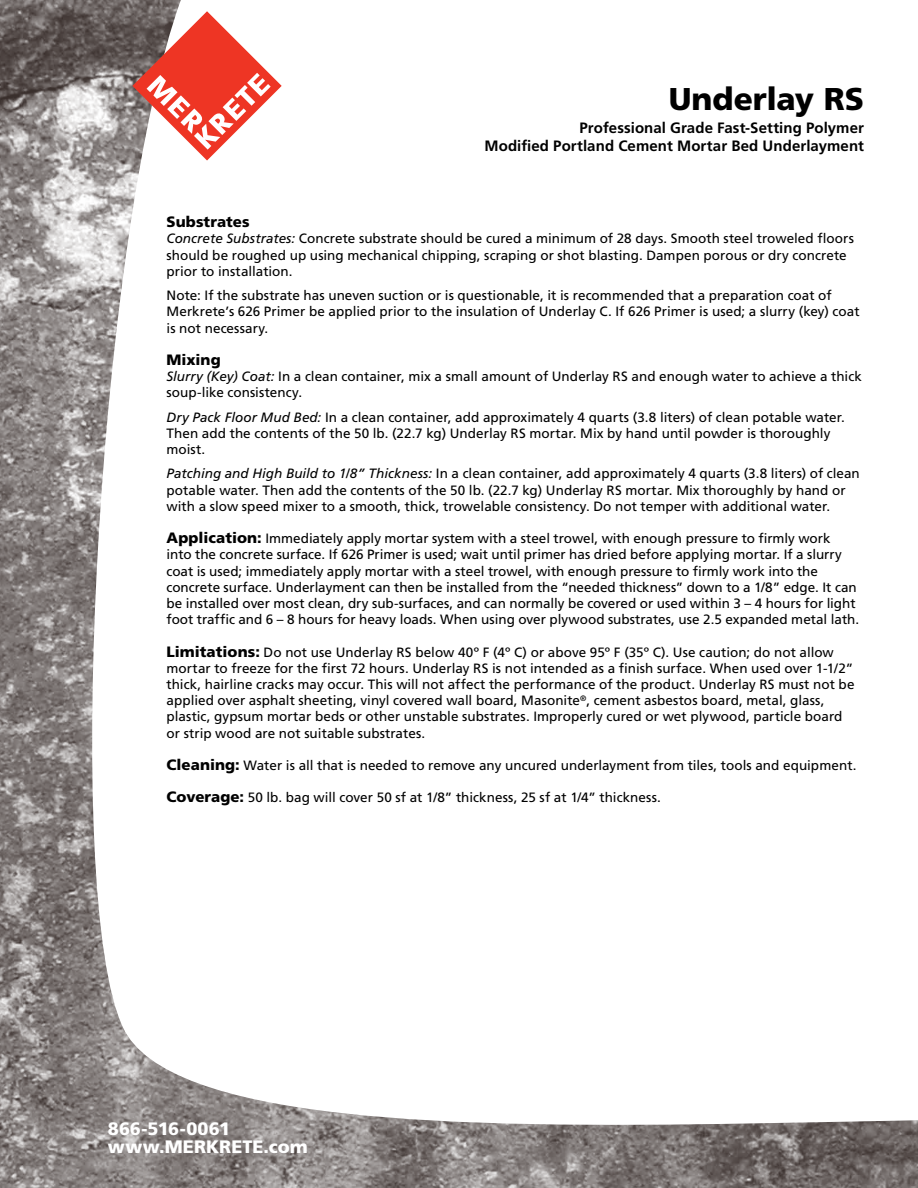
<style>
.page{position:relative;width:918px;height:1188px;background:#fff}
.page>*{position:absolute;margin:0;border:0;box-sizing:border-box;transform-origin:0 0}
.t1{font:900 31.5px "Frutiger LT Std";color:#000}
.t2{font:900 18px/18px "Frutiger LT Std";color:#fff}
.t3{font:700 15px/18px "Frutiger LT Std";letter-spacing:.005em;color:#000;text-align:right}
.t4{font:900 15px "Frutiger LT Std";letter-spacing:.005em;color:#000}
.t5{font:13.5px/16.2px "Frutiger LT Std";color:#000}
.s1{font-style:italic}
.s2{font-weight:900;font-size:15px}
</style>
<div class="page">
<img style="left:0;top:0;width:918px;height:1188px">
<svg style="left:132px;top:11px;width:150px;height:150px"></svg>
<h1 class="t1" style="left:669px;top:80px;width:197px">Underlay RS</h1>
<p class="t3" style="left:484px;top:118px;width:381px">Professional Grade Fast-Setting Polymer<br>Modified Portland Cement Mortar Bed Underlayment</p>
<p class="t4" style="left:167px;top:213px;width:85px">Substrates</p>
<p class="t5" style="left:167px;top:231px;width:689px"><span class="s1">Concrete Substrates:</span> Concrete substrate should be cured a minimum of 28 days. Smooth steel troweled floors should be roughed up using mechanical chipping, scraping or shot blasting. Dampen porous or dry concrete prior to installation.</p>
<p class="t5" style="left:167px;top:287px;width:695px">Note: If the substrate has uneven suction or is questionable, it is recommended that a preparation coat of<br>Merkrete’s 626 Primer be applied prior to the insulation of Underlay C. If 626 Primer is used; a slurry (key) coat is not necessary.</p>
<p class="t4" style="left:167px;top:351px;width:56px">Mixing</p>
<p class="t5" style="left:167px;top:368px;width:697px"><span class="s1">Slurry (Key) Coat:</span> In a clean container, mix a small amount of Underlay RS and enough water to achieve a thick soup-like consistency.</p>
<p class="t5" style="left:167px;top:409px;width:680px"><span class="s1">Dry Pack Floor Mud Bed:</span> In a clean container, add approximately 4 quarts (3.8 liters) of clean potable water.<br>Then add the contents of the 50 lb. (22.7 kg) Underlay RS mortar. Mix by hand until powder is thoroughly moist.</p>
<p class="t5" style="left:167px;top:466px;width:695px"><span class="s1">Patching and High Build to 1/8” Thickness:</span> In a clean container, add approximately 4 quarts (3.8 liters) of clean potable water. Then add the contents of the 50 lb. (22.7 kg) Underlay RS mortar. Mix thoroughly by hand or with a slow speed mixer to a smooth, thick, trowelable consistency. Do not temper with additional water.</p>
<p class="t5" style="left:167px;top:530px;width:694px"><span class="s2">Application:</span> Immediately apply mortar system with a steel trowel, with enough pressure to firmly work<br>into the concrete surface. If 626 Primer is used; wait until primer has dried before applying mortar. If a slurry coat is used; immediately apply mortar with a steel trowel, with enough pressure to firmly work into the concrete surface. Underlayment can then be installed from the “needed thickness” down to a 1/8” edge. It can be installed over most clean, dry sub-surfaces, and can normally be covered or used within 3 – 4 hours for light foot traffic and 6 – 8 hours for heavy loads. When using over plywood substrates, use 2.5 expanded metal lath.</p>
<p class="t5" style="left:167px;top:644px;width:690px"><span class="s2">Limitations:</span> Do not use Underlay RS below 40º F (4º C) or above 95º F (35º C). Use caution; do not allow mortar to freeze for the first 72 hours. Underlay RS is not intended as a finish surface. When used over 1-1/2” thick, hairline cracks may occur. This will not affect the performance of the product. Underlay RS must not be applied over asphalt sheeting, vinyl covered wall board, Masonite<sup>®</sup>, cement asbestos board, metal, glass, plastic, gypsum mortar beds or other unstable substrates. Improperly cured or wet plywood, particle board or strip wood are not suitable substrates.</p>
<p class="t5" style="left:167px;top:757px;width:692px"><span class="s2">Cleaning:</span> Water is all that is needed to remove any uncured underlayment from tiles, tools and equipment.</p>
<p class="t5" style="left:167px;top:790px;width:496px"><span class="s2">Coverage:</span> 50 lb. bag will cover 50 sf at 1/8” thickness, 25 sf at 1/4” thickness.</p>
<h2 class="t2" style="left:108px;top:1119px;width:201px">866-516-0061 www.MERKRETE.com</h2>
</div>
